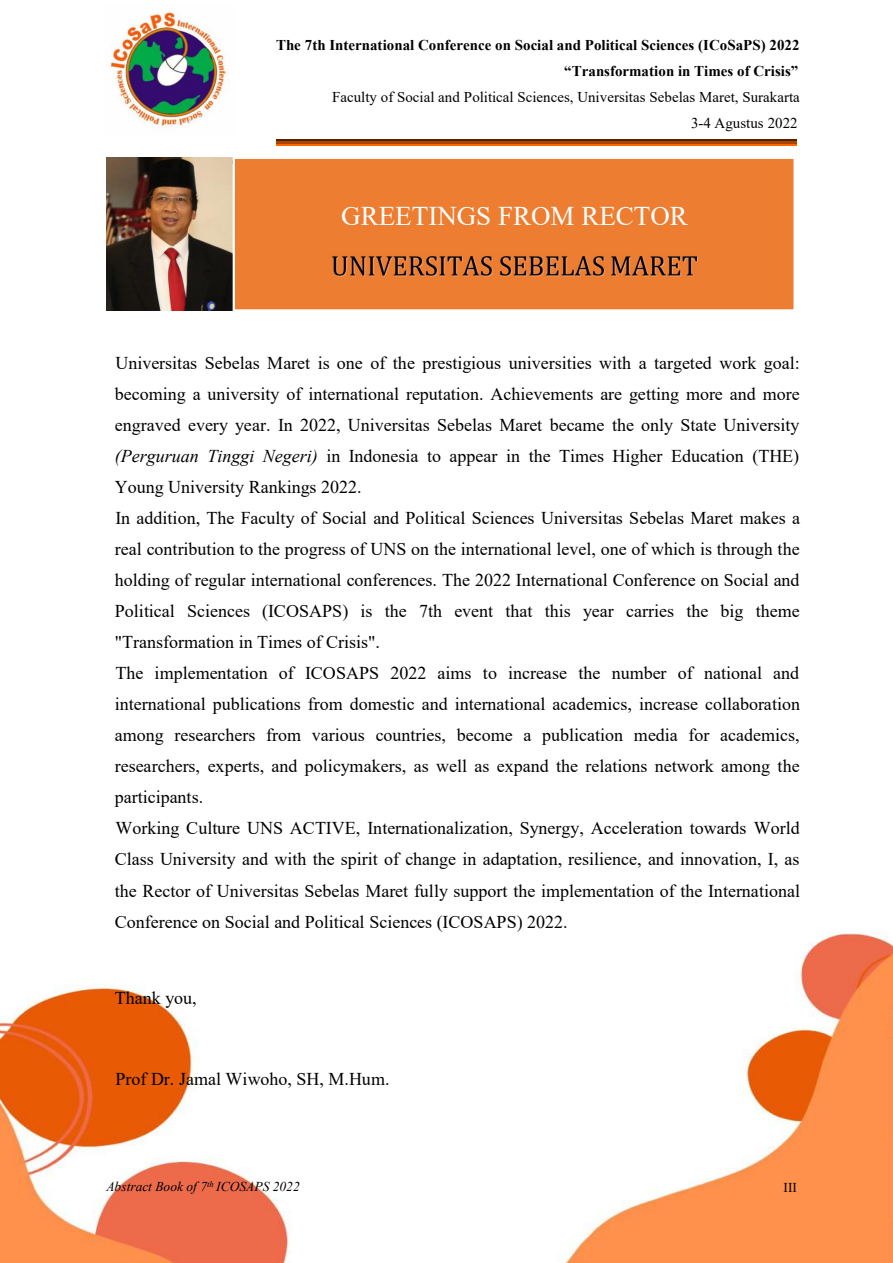
<style>
.page{position:relative;width:893px;height:1263px;background:#fff}
.page>*{position:absolute;margin:0;border:0;box-sizing:border-box;transform-origin:0 0}
.t1{font:27px "Times New Roman";color:#fff}
.t2{font:18px/31px "Times New Roman";color:#000}
.t3{font:700 15px/26px "Times New Roman";letter-spacing:.005em;color:#000;text-align:right}
.t4{font:15px/26px "Times New Roman";letter-spacing:.005em;color:#000;text-align:right}
.t5{font:italic 13.5px "Times New Roman";letter-spacing:.005em;color:#000}
.t6{font:13.5px "Times New Roman";color:#000}
.s1{font-style:italic}
</style>
<div class="page">
<img style="left:0;top:932px;width:893px;height:331px">
<hr style="left:276px;top:140px;width:521px;height:1px;background:#520">
<hr style="left:276px;top:141px;width:521px;height:3px;background:#a40">
<hr style="left:276px;top:144px;width:521px;height:1px;background:#f60">
<img style="left:110px;top:12px;width:119px;height:119px">
<img style="left:106px;top:158px;width:127px;height:152px">
<div style="left:234px;top:158px;width:560px;height:152px;background:#ed7d31"></div>
<img style="left:330px;top:254px;width:165px;height:25px">
<img style="left:497px;top:254px;width:110px;height:25px">
<img style="left:609px;top:254px;width:92px;height:25px">
<p class="t3" style="left:276px;top:32px;width:525px">The 7th International Conference on Social and Political Sciences (ICoSaPS) 2022 “Transformation in Times of Crisis”</p>
<p class="t4" style="left:332px;top:84px;width:469px">Faculty of Social and Political Sciences, Universitas Sebelas Maret, Surakarta<br>3-4 Agustus 2022</p>
<h1 class="t1" style="left:341px;top:196px;width:348px">GREETINGS FROM RECTOR</h1>
<p class="t2" style="left:115px;top:346px;width:687px">Universitas Sebelas Maret is one of the prestigious universities with a targeted work goal: becoming a university of international reputation. Achievements are getting more and more engraved every year. In 2022, Universitas Sebelas Maret became the only State University <span class="s1">(Perguruan Tinggi Negeri)</span> in Indonesia to appear in the Times Higher Education (THE)<br>Young University Rankings 2022.<br>In addition, The Faculty of Social and Political Sciences Universitas Sebelas Maret makes a real contribution to the progress of UNS on the international level, one of which is through the holding of regular international conferences. The 2022 International Conference on Social and Political Sciences (ICOSAPS) is the 7th event that this year carries the big theme "Transformation in Times of Crisis".<br>The implementation of ICOSAPS 2022 aims to increase the number of national and international publications from domestic and international academics, increase collaboration among researchers from various countries, become a publication media for academics, researchers, experts, and policymakers, as well as expand the relations network among the participants.<br>Working Culture UNS ACTIVE, Internationalization, Synergy, Acceleration towards World Class University and with the spirit of change in adaptation, resilience, and innovation, I, as the Rector of Universitas Sebelas Maret fully support the implementation of the International Conference on Social and Political Sciences (ICOSAPS) 2022.</p>
<p class="t2" style="left:115px;top:981px;width:83px">Thank you,</p>
<p class="t2" style="left:116px;top:1062px;width:275px">Prof Dr. Jamal Wiwoho, SH, M.Hum.</p>
<p class="t5" style="left:106px;top:1177px;width:195px">Abstract Book of 7<sup>th</sup> ICOSAPS 2022</p>
<p class="t6" style="left:784px;top:1177px;width:15px">III</p>
</div>
